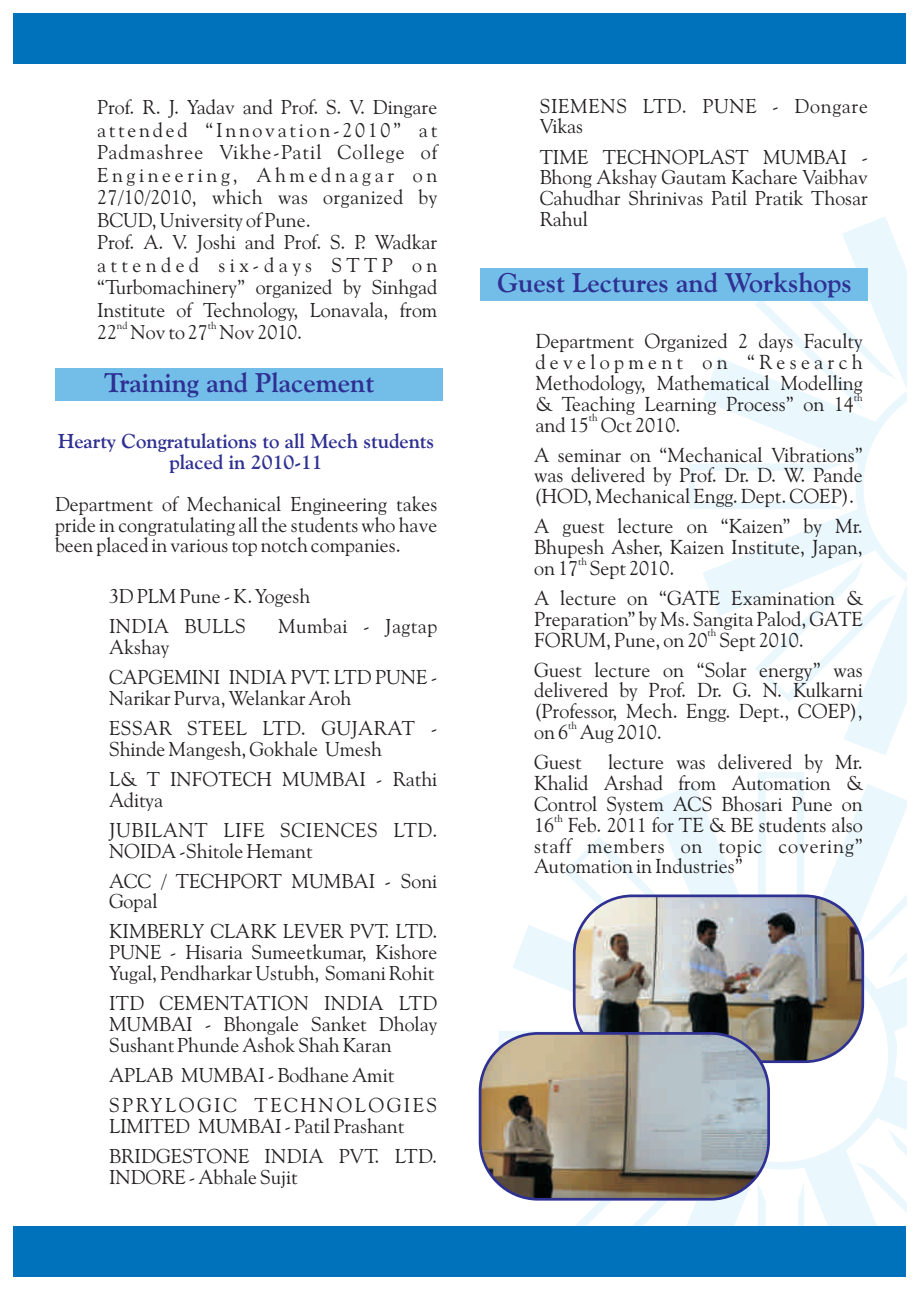
<style>
.page{position:relative;width:920px;height:1290px;background:#fff}
.page>*{position:absolute;margin:0;border:0;box-sizing:border-box;transform-origin:0 0}
.t1{font:700 27px "Goudy Old Style BT";color:#2e3092}
.t2{font:20.25px/20.9px "Goudy Old Style BT";color:#231f20}
.t3{font:20.1px/20.9px "Goudy Old Style BT";color:#231f20}
.t4{font:20.1px/22.5px "Goudy Old Style BT";letter-spacing:.02em;color:#231f20}
.t5{font:700 20.1px/20.9px "Goudy Old Style BT";color:#2e3092;text-align:center}
.t6{font:20.1px/30px "Goudy Old Style BT";letter-spacing:.09em;color:#231f20}
.t7{font:20.1px/30px "Goudy Old Style BT";letter-spacing:.03em;color:#231f20}
.t8{font:20.1px/20.9px "Goudy Old Style BT";letter-spacing:.035em;color:#231f20}
.t9{font:20.1px "Goudy Old Style BT";letter-spacing:.025em;color:#231f20}
.t10{font:10.2px "Goudy Old Style BT";color:#231f20}
.t11{font:10.05px "Goudy Old Style BT";color:#231f20}
</style>
<div class="page">
<svg style="left:499px;top:772px;width:407px;height:454px"></svg>
<svg style="left:689px;top:217px;width:217px;height:538px"></svg>
<div style="left:480px;top:268px;width:388px;height:32px;background:#73bde9"></div>
<div style="left:14px;top:1226px;width:892px;height:50px;background:#0072bc"></div>
<div style="left:14px;top:14px;width:892px;height:50px;background:#0072bc"></div>
<div style="left:55px;top:369px;width:388px;height:32px;background:#73bde9"></div>
<img style="left:574px;top:896px;width:289px;height:166px;border-radius:58px">
<div style="left:573px;top:894px;width:291px;height:169px;border:3px solid #2e3092;border-radius:58px"></div>
<img style="left:480px;top:1033px;width:289px;height:166px;border-radius:58px">
<div style="left:479px;top:1032px;width:291px;height:168px;border:3px solid #2e3092;border-radius:58px"></div>
<p class="t3" style="left:97px;top:99px;width:342px">Prof. R. J. Yadav and Prof. S. V. Dingare</p>
<p class="t8" style="left:540px;top:97px;width:330px">SIEMENS LTD. PUNE - Dongare<br>Vikas</p>
<p class="t3" style="left:540px;top:148px;width:330px;text-align:justify">TIME TECHNOPLAST MUMBAI - Bhong Akshay Gautam Kachare Vaibhav Cahudhar Shrinivas Patil Pratik Thosar Rahul</p>
<p class="t4" style="left:97px;top:120px;width:342px">attended “Innovation-2010” at Padmashree Vikhe-Patil College of Engineering, Ahmednagar on 27/10/2010, which was organized by BCUD, University of Pune.<br>Prof. A. V. Joshi and Prof. S. P. Wadkar attended six-days STTP on “Turbomachinery” organized by Sinhgad Institute of Technology, Lonavala, from</p>
<p class="t11" style="left:117px;top:322px;width:12px">nd</p>
<p class="t11" style="left:208px;top:322px;width:10px">th</p>
<h1 class="t1" style="left:497px;top:271px;width:356px">Guest Lectures and Workshops</h1>
<p class="t3" style="left:97px;top:324px;width:207px">22 Nov to 27 Nov 2010.</p>
<p class="t2" style="left:535px;top:332px;width:329px">Department Organized 2 days Faculty</p>
<p class="t2" style="left:535px;top:353px;width:329px">development on “Research<br>Methodology, Mathematical Modelling</p>
<p class="t10" style="left:854px;top:393px;width:10px">th</p>
<h1 class="t1" style="left:104px;top:372px;width:271px">Training and Placement</h1>
<p class="t2" style="left:535px;top:395px;width:320px">&amp; Teaching Learning Process” on 14</p>
<p class="t10" style="left:589px;top:414px;width:10px">th</p>
<p class="t2" style="left:534px;top:411px;width:330px;line-height:30px">and 15 Oct 2010.<br>A seminar on “Mechanical Vibrations”</p>
<p class="t2" style="left:534px;top:467px;width:330px">was delivered by Prof. Dr. D. W. Pande (HOD, Mechanical Engg. Dept. COEP).</p>
<p class="t2" style="left:534px;top:517px;width:330px">A guest lecture on “Kaizen” by Mr.<br>Bhupesh Asher, Kaizen Institute, Japan,</p>
<p class="t10" style="left:578px;top:557px;width:10px">th</p>
<p class="t5" style="left:58px;top:433px;width:377px">Hearty Congratulations to all Mech students placed in 2010-11</p>
<p class="t3" style="left:55px;top:495px;width:384px;text-align:justify">Department of Mechanical Engineering takes pride in congratulating all the students who have been placed in various top notch companies.</p>
<p class="t3" style="left:109px;top:583px;width:203px;line-height:30px">3D PLM Pune - K. Yogesh<br>INDIA BULLS</p>
<p class="t2" style="left:534px;top:555px;width:330px;line-height:30px">on 17 Sept 2010.<br>A lecture on “GATE Examination &amp;</p>
<p class="t2" style="left:534px;top:610px;width:330px">Preparation” by Ms. Sangita Palod, GATE</p>
<p class="t10" style="left:708px;top:629px;width:10px">th</p>
<p class="t9" style="left:278px;top:618px;width:161px">Mumbai - Jagtap</p>
<p class="t3" style="left:109px;top:634px;width:330px;line-height:30px">Akshay<br>CAPGEMINI INDIA PVT. LTD PUNE -</p>
<p class="t3" style="left:109px;top:685px;width:330px;line-height:30px">Narikar Purva, Welankar Aroh<br>ESSAR STEEL LTD. GUJARAT -</p>
<p class="t3" style="left:109px;top:736px;width:330px;line-height:30px">Shinde Mangesh, Gokhale Umesh<br>L&amp; T INFOTECH MUMBAI - Rathi</p>
<p class="t7" style="left:109px;top:786px;width:330px">Aditya<br>JUBILANT LIFE SCIENCES LTD.</p>
<p class="t3" style="left:109px;top:837px;width:330px;line-height:30px">NOIDA -Shitole Hemant<br>ACC / TECHPORT MUMBAI - Soni</p>
<p class="t3" style="left:109px;top:888px;width:330px;line-height:30px">Gopal<br>KIMBERLY CLARK LEVER PVT. LTD.</p>
<p class="t3" style="left:109px;top:943px;width:330px">PUNE - Hisaria Sumeetkumar, Kishore<br>Yugal, Pendharkar Ustubh, Somani Rohit</p>
<p class="t3" style="left:109px;top:994px;width:330px;text-align:justify">ITD CEMENTATION INDIA LTD MUMBAI - Bhongale Sanket Dholay Sushant Phunde Ashok Shah Karan</p>
<p class="t6" style="left:109px;top:1061px;width:330px">APLAB MUMBAI - Bodhane Amit<br>SPRYLOGIC TECHNOLOGIES</p>
<p class="t3" style="left:109px;top:1112px;width:330px;line-height:30px">LIMITED MUMBAI - Patil Prashant<br>BRIDGESTONE INDIA PVT. LTD.</p>
<p class="t3" style="left:109px;top:1168px;width:190px">INDORE - Abhale Sujit</p>
<p class="t2" style="left:534px;top:626px;width:330px;line-height:30px">FORUM, Pune, on 20 Sept 2010.<br>Guest lecture on “Solar energy” was</p>
<p class="t2" style="left:534px;top:682px;width:330px">delivered by Prof. Dr. G. N. Kulkarni (Professor, Mech. Engg. Dept., COEP),</p>
<p class="t10" style="left:568px;top:721px;width:10px">th</p>
<p class="t2" style="left:534px;top:719px;width:129px;line-height:30px">on 6 Aug 2010.<br>Guest</p>
<p class="t2" style="left:534px;top:753px;width:330px;text-align:justify;text-indent:74px">lecture was delivered by Mr.<br>Khalid Arshad from Automation &amp; Control System ACS Bhosari Pune on</p>
<p class="t10" style="left:554px;top:814px;width:10px">th</p>
<p class="t2" style="left:534px;top:816px;width:330px;text-align:justify">16 Feb. 2011 for TE &amp; BE students also staff members on topic covering” Automation in Industries”</p>
</div>
